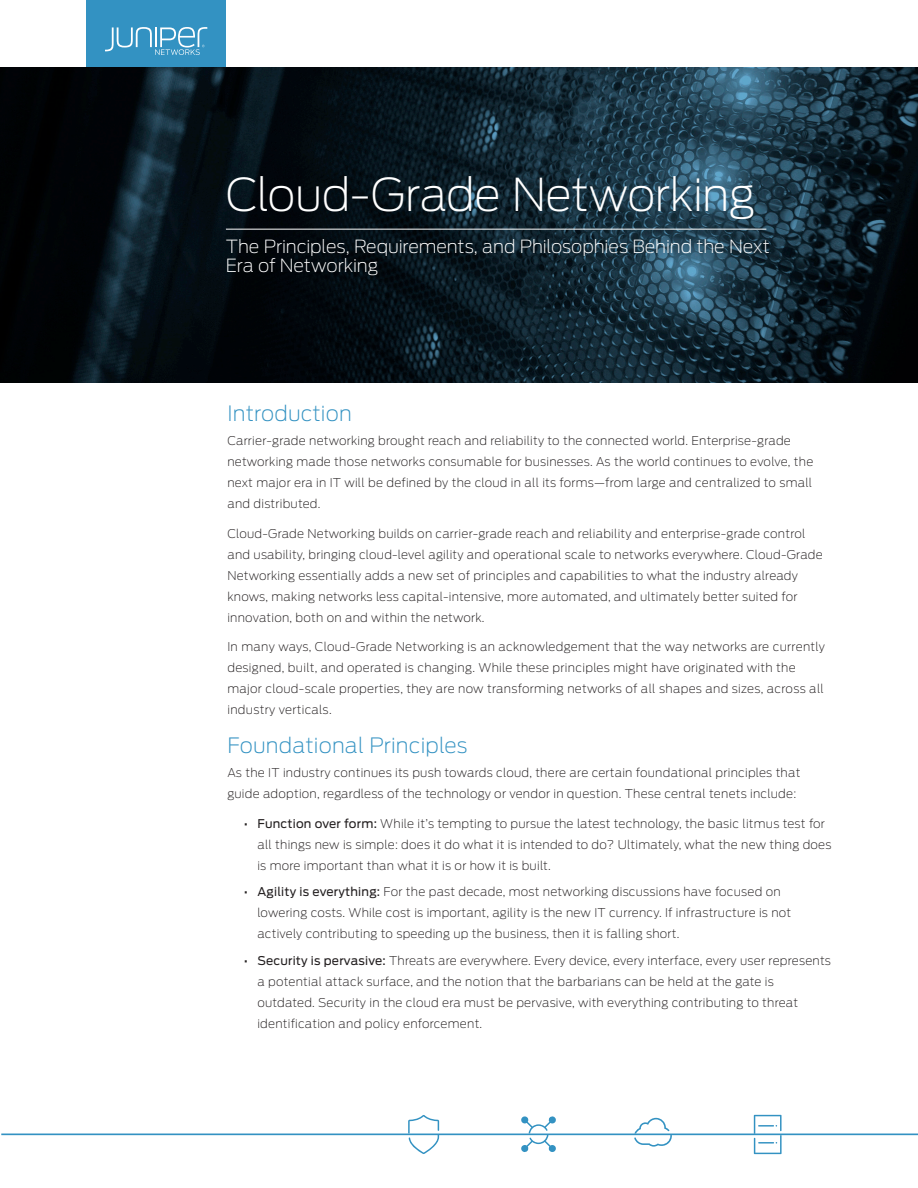
<style>
.page{position:relative;width:918px;height:1188px;background:#fff}
.page>*{position:absolute;margin:0;border:0;box-sizing:border-box;transform-origin:0 0}
.t1{font:200 45px "Antenna";letter-spacing:-.01em;color:#fff}
.t2{font:200 21px "Antenna";letter-spacing:.01em;color:#3392c2}
.Subtitle{font:200 18px/19.5px "Antenna";letter-spacing:-.005em;color:#fff}
.t3{font:200 12px/21px "Antenna";letter-spacing:.02em;color:#231f20}
.s1{font-weight:400}
</style>
<div class="page">
<div style="left:86px;top:0;width:140px;height:68px;background:#3392c2"></div>
<svg style="left:105px;top:27px;width:102px;height:28px"></svg>
<svg style="left:408px;top:1115px;width:31px;height:39px"></svg>
<svg style="left:754px;top:1115px;width:28px;height:39px"></svg>
<svg style="left:521px;top:1116px;width:35px;height:36px"></svg>
<svg style="left:634px;top:1118px;width:38px;height:29px"></svg>
<hr style="left:1px;top:1134px;width:917px;height:1px;background:#3392c2">
<img style="left:0;top:68px;width:918px;height:314px">
<hr style="left:226px;top:229px;width:540px;height:1px;background:#fff">
<p class="t1" style="left:226px;top:169px;width:531px">Cloud-Grade Networking</p>
<p class="Subtitle" style="left:226px;top:236px;width:546px">The Principles, Requirements, and Philosophies Behind the Next<br>Era of Networking</p>
<h1 class="t2" style="left:227px;top:401px;width:126px">Introduction</h1>
<p class="t3" style="left:227px;top:430px;width:587px">Carrier-grade networking brought reach and reliability to the connected world. Enterprise-grade networking made those networks consumable for businesses. As the world continues to evolve, the next major era in IT will be defined by the cloud in all its forms—from large and centralized to small and distributed.</p>
<p class="t3" style="left:227px;top:523px;width:597px">Cloud-Grade Networking builds on carrier-grade reach and reliability and enterprise-grade control and usability, bringing cloud-level agility and operational scale to networks everywhere. Cloud-Grade Networking essentially adds a new set of principles and capabilities to what the industry already knows, making networks less capital-intensive, more automated, and ultimately better suited for innovation, both on and within the network.</p>
<p class="t3" style="left:227px;top:636px;width:599px">In many ways, Cloud-Grade Networking is an acknowledgement that the way networks are currently designed, built, and operated is changing. While these principles might have originated with the major cloud-scale properties, they are now transforming networks of all shapes and sizes, across all industry verticals.</p>
<h1 class="t2" style="left:227px;top:733px;width:242px">Foundational Principles</h1>
<p class="t3" style="left:227px;top:762px;width:575px">As the IT industry continues its push towards cloud, there are certain foundational principles that guide adoption, regardless of the technology or vendor in question. These central tenets include:</p>
<p class="t3" style="left:257px;top:813px;width:576px;text-indent:-14px"><span class="s1">• Function over form:</span> While it’s tempting to pursue the latest technology, the basic litmus test for all things new is simple: does it do what it is intended to do? Ultimately, what the new thing does is more important than what it is or how it is built.</p>
<p class="t3" style="left:257px;top:881px;width:535px;text-indent:-14px"><span class="s1">• Agility is everything:</span> For the past decade, most networking discussions have focused on lowering costs. While cost is important, agility is the new IT currency. If infrastructure is not actively contributing to speeding up the business, then it is falling short.</p>
<p class="t3" style="left:257px;top:950px;width:575px;text-indent:-14px"><span class="s1">• Security is pervasive:</span> Threats are everywhere. Every device, every interface, every user represents a potential attack surface, and the notion that the barbarians can be held at the gate is outdated. Security in the cloud era must be pervasive, with everything contributing to threat identification and policy enforcement.</p>
</div>
